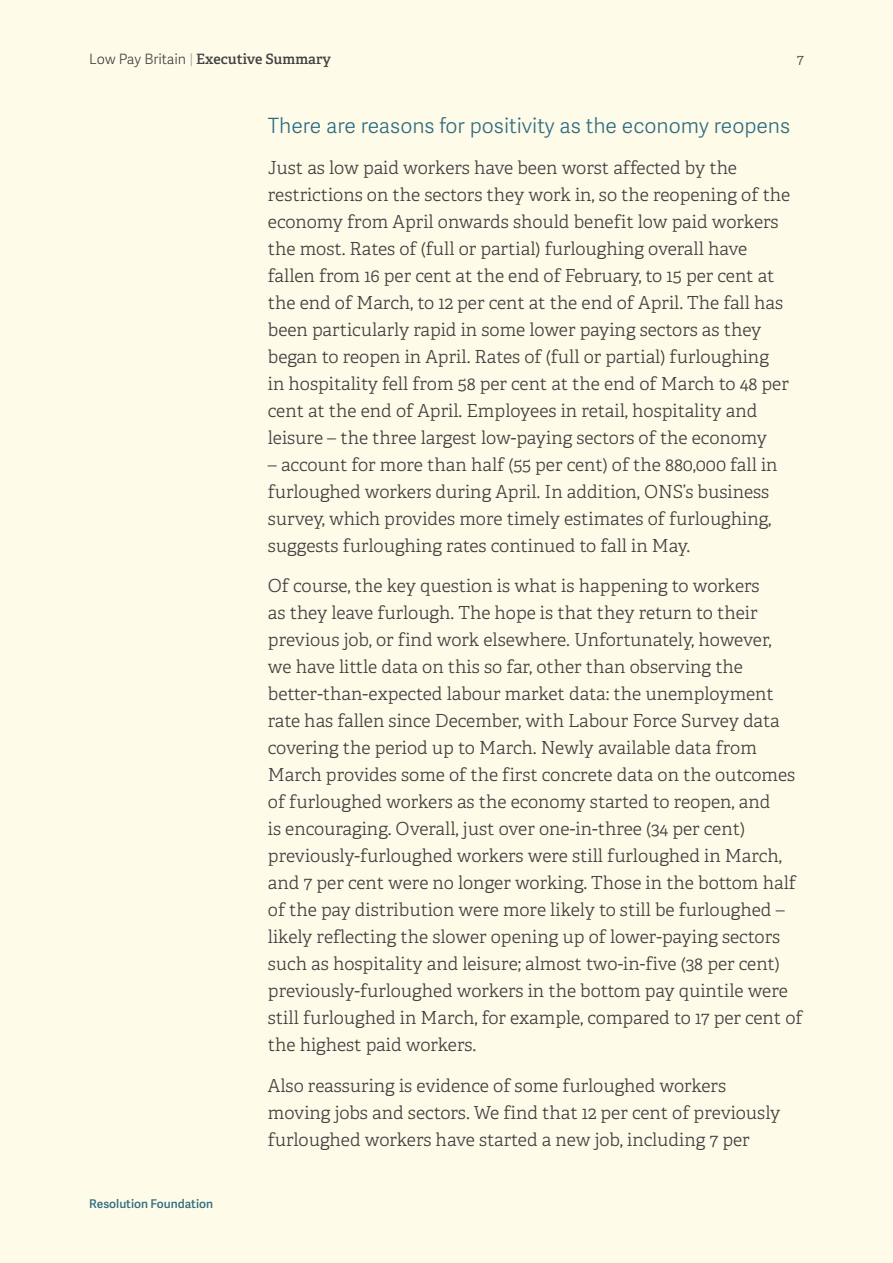
<style>
.page{position:relative;width:893px;height:1263px;background:#fefbe8}
.page>*{position:absolute;margin:0;border:0;box-sizing:border-box;transform-origin:0 0}
.t1{font:21px "Adelle Sans Lt";color:#2e6c83}
.t2{font:300 18px/27px "Adelle";color:#404040}
.t3{font:600 14.25px "Adelle";color:#404040}
.t4{font:300 14.25px "Adelle";color:#404040}
.t5{font:12px "Adelle Sans Sb";color:#2e6c83}
.s1{font-family:"Adelle Sans Lt";font-weight:400}
.s2{font-family:"Adelle Sans Lt";font-weight:400;color:#9f9f9f}
</style>
<div class="page">
<p class="t3" style="left:89px;top:50px;width:243px"><span class="s1">Low Pay Britain</span> <span class="s2">|</span> Executive Summary</p>
<p class="t4" style="left:797px;top:50px;width:8px">7</p>
<p class="t5" style="left:89px;top:1195px;width:125px">Resolution Foundation</p>
<p class="t1" style="left:268px;top:111px;width:524px">There are reasons for positivity as the economy reopens</p>
<p class="t2" style="left:268px;top:154px;width:524px">Just as low paid workers have been worst affected by the restrictions on the sectors they work in, so the reopening of the economy from April onwards should benefit low paid workers the most. Rates of (full or partial) furloughing overall have fallen from 16 per cent at the end of February, to 15 per cent at the end of March, to 12 per cent at the end of April. The fall has been particularly rapid in some lower paying sectors as they began to reopen in April. Rates of (full or partial) furloughing<br>in hospitality fell from 58 per cent at the end of March to 48 per cent at the end of April. Employees in retail, hospitality and leisure – the three largest low-paying sectors of the economy</p>
<p class="t2" style="left:268px;top:451px;width:511px">– account for more than half (55 per cent) of the 880,000 fall in furloughed workers during April. In addition, ONS’s business survey, which provides more timely estimates of furloughing, suggests furloughing rates continued to fall in May.</p>
<p class="t2" style="left:268px;top:573px;width:536px">Of course, the key question is what is happening to workers<br>as they leave furlough. The hope is that they return to their previous job, or find work elsewhere. Unfortunately, however,<br>we have little data on this so far, other than observing the better-than-expected labour market data: the unemployment rate has fallen since December, with Labour Force Survey data covering the period up to March. Newly available data from March provides some of the first concrete data on the outcomes of furloughed workers as the economy started to reopen, and<br>is encouraging. Overall, just over one-in-three (34 per cent) previously-furloughed workers were still furloughed in March, and 7 per cent were no longer working. Those in the bottom half of the pay distribution were more likely to still be furloughed – likely reflecting the slower opening up of lower-paying sectors such as hospitality and leisure; almost two-in-five (38 per cent) previously-furloughed workers in the bottom pay quintile were still furloughed in March, for example, compared to 17 per cent of the highest paid workers.</p>
<p class="t2" style="left:268px;top:1072px;width:514px">Also reassuring is evidence of some furloughed workers moving jobs and sectors. We find that 12 per cent of previously furloughed workers have started a new job, including 7 per</p>
</div>
